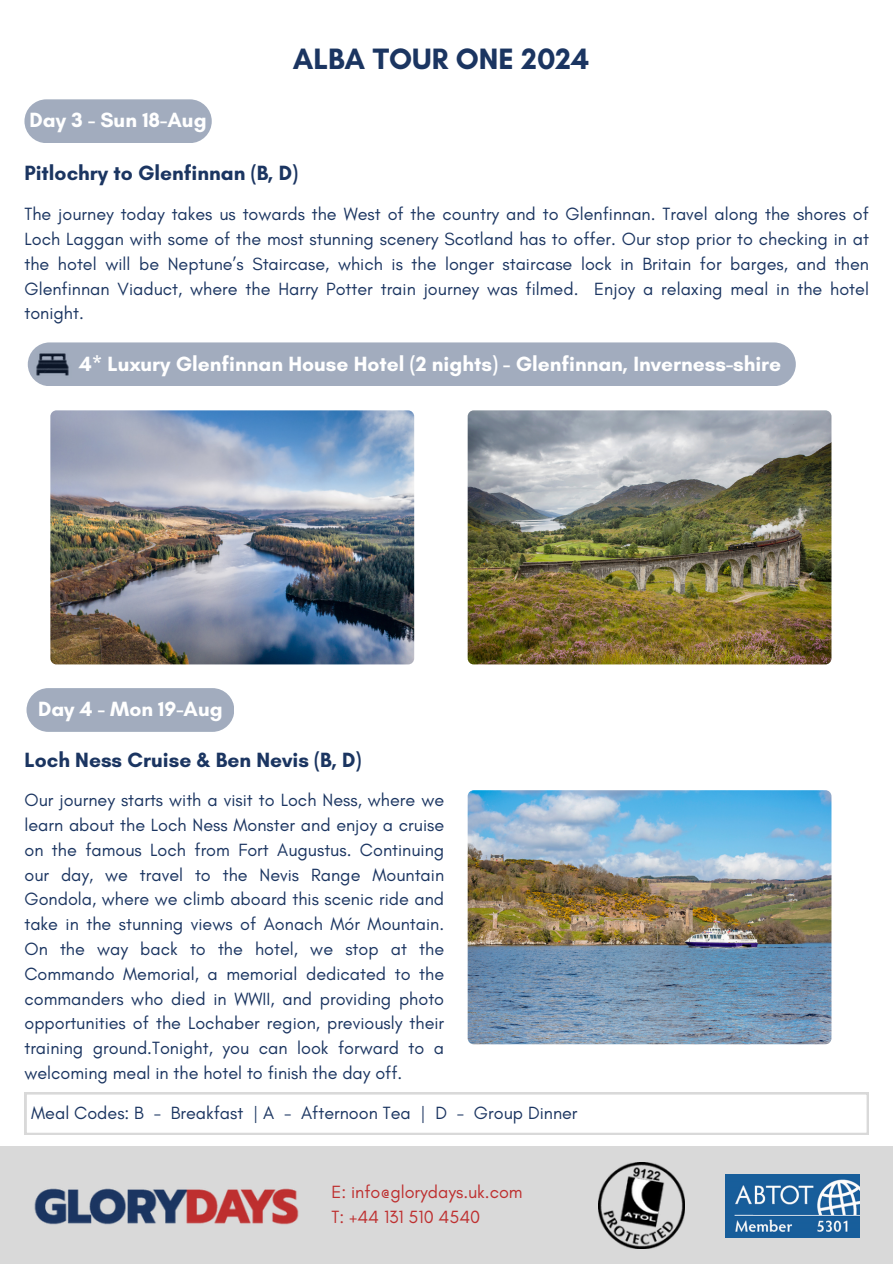
<style>
.page{position:relative;width:893px;height:1264px;background:#fff}
.page>*{position:absolute;margin:0;border:0;box-sizing:border-box;transform-origin:0 0}
.t1{font:700 30px "Glacial Indifference";color:#1b3561}
.t2{font:700 21px "Glacial Indifference";color:#fff}
.t3{font:700 21px "Glacial Indifference";color:#1b3561}
.t4{font:18px/24.8px "Glacial Indifference";color:#1b3561;text-align:justify}
.t5{font:18px "Glacial Indifference";color:#be2f2f}
</style>
<div class="page">
<div style="left:0;top:1146px;width:892px;height:117px;background:#d9d9d9"></div>
<img style="left:34px;top:1188px;width:265px;height:37px">
<img style="left:725px;top:1174px;width:134px;height:63px">
<img style="left:599px;top:1162px;width:85px;height:85px">
<div style="left:24px;top:99px;width:188px;height:44px;background:#a2acbe;border-radius:22px"></div>
<img style="left:28px;top:346px;width:17px;height:40px">
<div style="left:28px;top:342px;width:767px;height:44px;background:#a2acbe;border-radius:22px"></div>
<img style="left:50px;top:410px;width:364px;height:254px;border-radius:6px">
<img style="left:467px;top:410px;width:364px;height:254px;border-radius:6px">
<div style="left:27px;top:688px;width:207px;height:44px;background:#a2acbe;border-radius:22px"></div>
<img style="left:467px;top:790px;width:364px;height:254px;border-radius:6px">
<svg style="left:25px;top:1092px;width:843px;height:42px"></svg>
<p class="t2" style="left:30px;top:107px;width:178px">Day 3 - Sun 18-Aug</p>
<p class="t1" style="left:292px;top:41px;width:298px">ALBA TOUR ONE 2024</p>
<p class="t3" style="left:24px;top:160px;width:275px">Pitlochry to Glenfinnan (B, D)</p>
<h2 class="t4" style="left:24px;top:202px;width:846px">The journey today takes us towards the West of the country and to Glenfinnan. Travel along the shores of Loch Laggan with some of the most stunning scenery Scotland has to offer. Our stop prior to checking in at the hotel will be Neptune’s Staircase, which is the longer staircase lock in Britain for barges, and then Glenfinnan Viaduct, where the Harry Potter train journey was filmed. Enjoy a relaxing meal in the hotel tonight.</h2>
<p class="t2" style="left:79px;top:350px;width:703px">4* Luxury Glenfinnan House Hotel (2 nights) - Glenfinnan, Inverness-shire</p>
<p class="t2" style="left:38px;top:696px;width:186px">Day 4 - Mon 19-Aug</p>
<p class="t3" style="left:24px;top:746px;width:339px">Loch Ness Cruise &amp; Ben Nevis (B, D)</p>
<p class="t4" style="left:24px;top:787px;width:421px">Our journey starts with a visit to Loch Ness, where we learn about the Loch Ness Monster and enjoy a cruise on the famous Loch from Fort Augustus. Continuing our day, we travel to the Nevis Range Mountain Gondola, where we climb aboard this scenic ride and take in the stunning views of Aonach Mór Mountain.<br>On the way back to the hotel, we stop at the Commando Memorial, a memorial dedicated to the commanders who died in WWII, and providing photo opportunities of the Lochaber region, previously their training ground.Tonight, you can look forward to a welcoming meal in the hotel to finish the day off.</p>
<p class="t4" style="left:31px;top:1100px;width:548px">Meal Codes: B - Breakfast | A - Afternoon Tea | D - Group Dinner</p>
<p class="t5" style="left:331px;top:1180px;width:193px">E: info@glorydays.uk.com</p>
<p class="t5" style="left:331px;top:1205px;width:150px">T: +44 131 510 4540</p>
</div>
